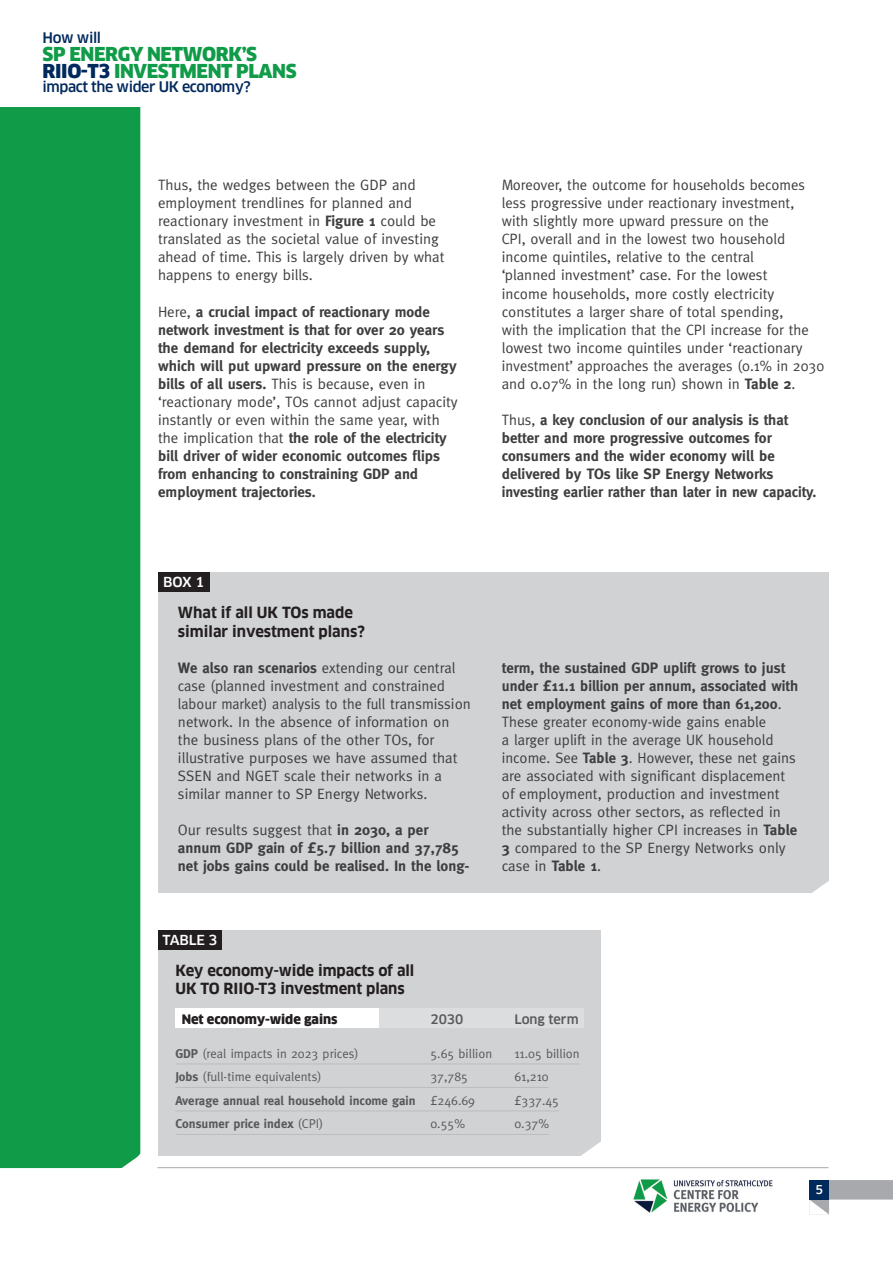
<style>
.page{position:relative;width:893px;height:1263px;background:#fff}
.page>*{position:absolute;margin:0;border:0;box-sizing:border-box;transform-origin:0 0}
.t1{font:900 18.75px/17.5px "Clan Pro";letter-spacing:-.02em;color:#109b48}
.t2{font:15px/18px "Meta";color:#3e3e3f}
.t3{font:700 15px/18px "Meta";color:#3e3e3f}
.t4{font:700 15px/19.5px "Clan Pro";letter-spacing:-.005em;color:#231f20}
.t5{font:500 14.25px "Clan Pro";letter-spacing:-.03em;color:#00295c}
.t6{font:500 13.5px "Clan Pro";color:#fff}
.t7{font:12.75px "Meta";color:#57585a}
.t8{font:700 12.75px "Meta";color:#57585a}
.t9{font:900 12.75px "Clan Pro";color:#231f20}
.t10{font:500 12.75px "Clan Pro";color:#57585a}
.t11{font:500 12px "Clan Pro";color:#fff}
.s1{color:#00295c}
.s2{font-weight:700}
.s3{font-weight:400}
</style>
<div class="page">
<img style="left:633px;top:1179px;width:140px;height:34px">
<svg style="left:809px;top:1199px;width:20px;height:16px"></svg>
<div style="left:809px;top:1180px;width:84px;height:19px;background:#a8a9ad"></div>
<hr style="left:157px;top:1167px;width:672px;height:1px;background:#a8a9ad">
<div style="left:0;top:107px;width:140px;height:1061px;background:#109b48"></div>
<svg style="left:120px;top:1154px;width:20px;height:15px"></svg>
<div style="left:158px;top:572px;width:671px;height:321px;background:#d1d2d4"></div>
<div style="left:809px;top:1180px;width:20px;height:19px;background:#00295c"></div>
<svg style="left:812px;top:881px;width:17px;height:12px"></svg>
<div style="left:158px;top:930px;width:442px;height:225px;background:#d1d2d4"></div>
<div style="left:158px;top:930px;width:64px;height:19px;background:#231f20"></div>
<svg style="left:580px;top:1141px;width:21px;height:15px"></svg>
<div style="left:175px;top:1008px;width:205px;height:20px;background:#fff"></div>
<div style="left:379px;top:1008px;width:204px;height:20px;background:#dcdddf"></div>
<hr style="left:175px;top:1063px;width:405px;height:1px;background:#bcbdc0">
<hr style="left:175px;top:1087px;width:374px;height:1px;background:#bcbdc0">
<hr style="left:175px;top:1110px;width:384px;height:1px;background:#bcbdc0">
<hr style="left:175px;top:1134px;width:374px;height:1px;background:#bcbdc0">
<div style="left:158px;top:572px;width:51px;height:20px;background:#231f20"></div>
<p class="t5" style="left:43px;top:30px;width:60px">How will</p>
<p class="t1" style="left:43px;top:45px;width:255px">SP ENERGY NETWORK’S<br><span class="s1">RIIO-T3</span> INVESTMENT PLANS</p>
<p class="t5" style="left:43px;top:79px;width:210px">impact the wider UK economy?</p>
<p class="t2" style="left:158px;top:176px;width:288px">Thus, the wedges between the GDP and employment trendlines for planned and reactionary investment in <span class="s2">Figure 1</span> could be translated as the societal value of investing ahead of time. This is largely driven by what happens to energy bills.</p>
<p class="t3" style="left:158px;top:302px;width:301px"><span class="s3">Here,</span> a crucial impact of reactionary mode network investment is that for over 20 years the demand for electricity exceeds supply, which will put upward pressure on the energy bills of all users. <span class="s3">This is because, even in ‘reactionary mode’, TOs cannot adjust capacity instantly or even within the same year, with the implication that</span> the role of the electricity bill driver of wider economic outcomes flips from enhancing to constraining GDP and employment trajectories.</p>
<p class="t6" style="left:163px;top:575px;width:43px">box 1</p>
<p class="t4" style="left:178px;top:603px;width:188px">What if all UK TOs made similar investment plans?</p>
<p class="t2" style="left:178px;top:659px;width:294px"><span class="s2">We also ran scenarios</span> extending our central case (planned investment and constrained labour market) analysis to the full transmission network. In the absence of information on the business plans of the other TOs, for illustrative purposes we have assumed that SSEN and NGET scale their networks in a similar manner to SP Energy Networks.</p>
<p class="t3" style="left:178px;top:821px;width:293px"><span class="s3">Our results suggest that</span> in 2030, a per annum GDP gain of £5.7 billion and 37,785 net jobs gains could be realised. In the long-</p>
<p class="t2" style="left:502px;top:176px;width:324px">Moreover, the outcome for households becomes less progressive under reactionary investment, with slightly more upward pressure on the<br>CPI, overall and in the lowest two household income quintiles, relative to the central<br>‘planned investment’ case. For the lowest<br>income households, more costly electricity constitutes a larger share of total spending,<br>with the implication that the CPI increase for the lowest two income quintiles under ‘reactionary investment’ approaches the averages (0.1% in 2030 and 0.07% in the long run) shown in <span class="s2">Table 2</span>.</p>
<p class="t3" style="left:502px;top:410px;width:316px"><span class="s3">Thus,</span> a key conclusion of our analysis is that better and more progressive outcomes for consumers and the wider economy will be delivered by TOs like SP Energy Networks investing earlier rather than later in new capacity.</p>
<p class="t2" style="left:502px;top:659px;width:298px"><span class="s2">term, the sustained GDP uplift grows to just under £11.1 billion per annum, associated with net employment gains of more than 61,200</span>.<br>These greater economy-wide gains enable<br>a larger uplift in the average UK household income. See <span class="s2">Table 3</span>. However, these net gains are associated with significant displacement of employment, production and investment activity across other sectors, as reflected in the substantially higher CPI increases in <span class="s2">Table 3</span> compared to the SP Energy Networks only case in <span class="s2">Table 1</span>.</p>
<p class="t6" style="left:163px;top:932px;width:10px">tab</p>
<p class="t6" style="left:189px;top:932px;width:30px">le 3</p>
<p class="t4" style="left:175px;top:961px;width:240px;line-height:18px">Key economy-wide impacts of all<br>UK TO RIIO-T3 investment plans</p>
<p class="t9" style="left:182px;top:1011px;width:157px">NET ECONOMY-WIDE GAINS</p>
<p class="t10" style="left:430px;top:1011px;width:63px">2030 L</p>
<p class="t10" style="left:522px;top:1011px;width:58px">ong term</p>
<p class="t7" style="left:175px;top:1046px;width:185px"><span class="s2">GDP</span> (real impacts in 2023 prices)</p>
<p class="t7" style="left:430px;top:1046px;width:63px">5.65 billion</p>
<p class="t7" style="left:514px;top:1046px;width:67px">11.05 billion</p>
<p class="t7" style="left:175px;top:1069px;width:148px"><span class="s2">Jobs</span> (full-time equivalents)</p>
<p class="t7" style="left:430px;top:1069px;width:39px">37,785</p>
<p class="t7" style="left:514px;top:1069px;width:36px">61,210</p>
<p class="t8" style="left:175px;top:1093px;width:301px">Average annual real household income gain <span class="s3">£246.69</span></p>
<p class="t7" style="left:514px;top:1093px;width:46px">£337.45</p>
<p class="t8" style="left:175px;top:1116px;width:149px">Consumer price index <span class="s3">(CPI)</span></p>
<p class="t7" style="left:430px;top:1116px;width:36px">0.55%</p>
<p class="t7" style="left:514px;top:1116px;width:36px">0.37%</p>
<p class="t11" style="left:815px;top:1182px;width:9px">5</p>
</div>
